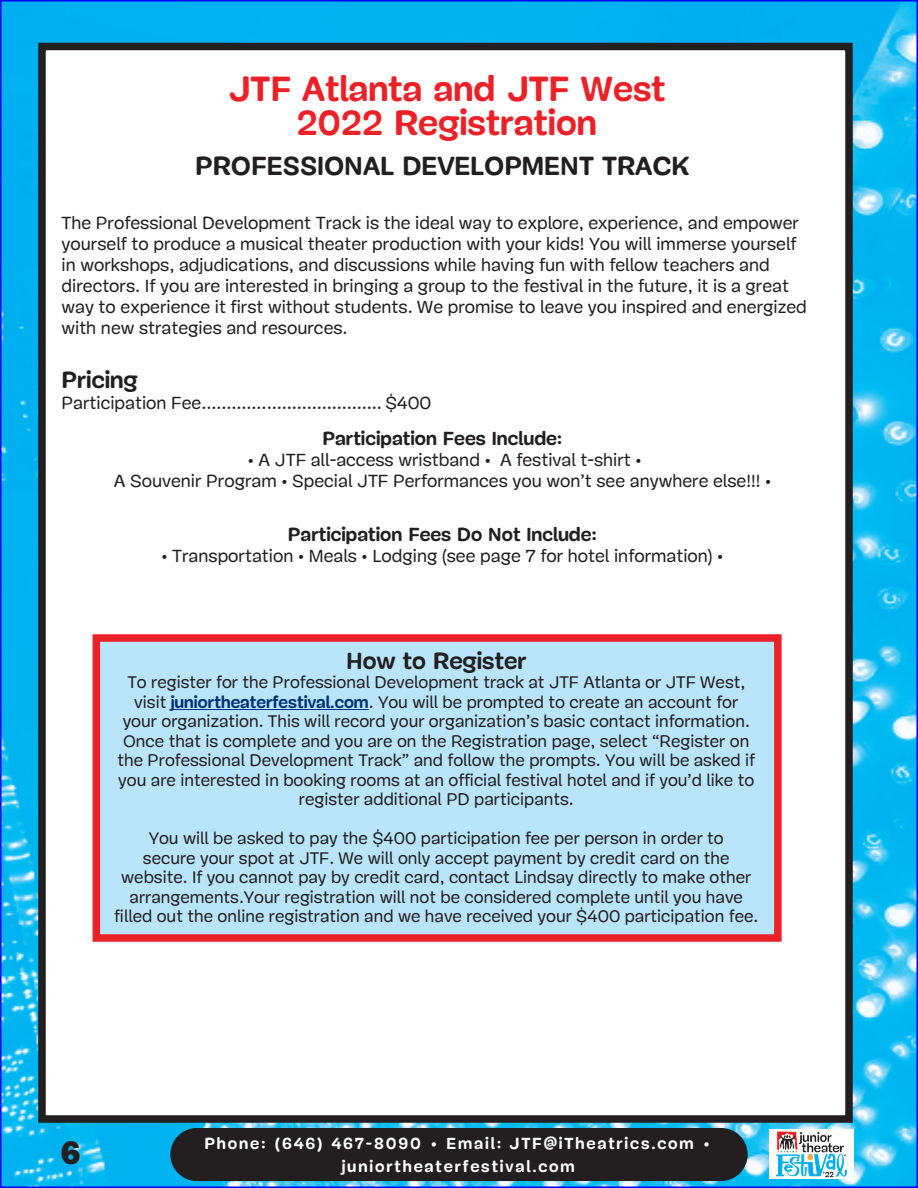
<style>
.page{position:relative;width:918px;height:1188px;background:#fff}
.page>*{position:absolute;margin:0;border:0;box-sizing:border-box;transform-origin:0 0}
.t1{font:700 36px "Mija";color:#ec2127}
.t2{font:33px "ITC Franklin Gothic Std Hvy";color:#231f20}
.t3{font:700 27px "Mija";color:#231f20}
.t4{font:700 27px "Mija";color:#fff}
.t5{font:700 24px "Mija";color:#231f20}
.t6{font:700 19.5px "Mija";color:#231f20}
.t7{font:18px/21px "Mija";color:#231f20}
.t8{font:17.25px/19.5px "Mija";color:#231f20;text-align:center}
.t9{font:700 16.5px "Mija";letter-spacing:.11em;color:#fff}
.s1{font-weight:700;color:#013374}
</style>
<div class="page">
<img style="left:3px;top:3px;width:912px;height:1182px">
<div style="left:42px;top:46px;width:807px;height:1073px;background:#fff"></div>
<div style="left:38px;top:43px;width:815px;height:1080px;border:8px solid #231f20"></div>
<div style="left:170px;top:1128px;width:578px;height:53px;background:#231f20;border-radius:27px"></div>
<div style="left:770px;top:1130px;width:84px;height:49px;background:#fff"></div>
<img style="left:776px;top:1131px;width:72px;height:47px">
<div style="left:93px;top:634px;width:689px;height:308px;background:#b9e5fa;border:8px solid #ec2127"></div>
<hr style="left:171px;top:709px;width:198px;height:1px;background:#013374">
<p class="t1" style="left:228px;top:69px;width:439px">JTF Atlanta and JTF West</p>
<p class="t1" style="left:297px;top:104px;width:302px">2022 Registration</p>
<p class="t3" style="left:195px;top:151px;width:496px">PROFESSIONAL DEVELOPMENT TRACK</p>
<p class="t7" style="left:62px;top:213px;width:747px">The Professional Development Track is the ideal way to explore, experience, and empower yourself to produce a musical theater production with your kids! You will immerse yourself in workshops, adjudications, and discussions while having fun with fellow teachers and directors. If you are interested in bringing a group to the festival in the future, it is a great way to experience it first without students. We promise to leave you inspired and energized with new strategies and resources.</p>
<p class="t5" style="left:62px;top:367px;width:78px">Pricing</p>
<p class="t7" style="left:62px;top:393px;width:371px">Participation Fee.................................... $400</p>
<p class="t6" style="left:323px;top:428px;width:241px">Participation Fees Include:</p>
<p class="t7" style="left:248px;top:450px;width:395px">• A JTF all-access wristband • A festival t-shirt •</p>
<p class="t7" style="left:114px;top:471px;width:659px">A Souvenir Program • Special JTF Performances you won’t see anywhere else!!! •</p>
<p class="t6" style="left:288px;top:524px;width:311px">Participation Fees Do Not Include:</p>
<p class="t7" style="left:161px;top:546px;width:563px">• Transportation • Meals • Lodging (see page 7 for hotel information) •</p>
<p class="t5" style="left:346px;top:648px;width:182px">How to Register</p>
<p class="t8" style="left:118px;top:673px;width:639px">To register for the Professional Development track at JTF Atlanta or JTF West, visit <span class="s1">juniortheaterfestival.com</span>. You will be prompted to create an account for your organization. This will record your organization’s basic contact information.<br>Once that is complete and you are on the Registration page, select “Register on the Professional Development Track” and follow the prompts. You will be asked if you are interested in booking rooms at an official festival hotel and if you’d like to register additional PD participants.</p>
<p class="t8" style="left:114px;top:829px;width:646px">You will be asked to pay the $400 participation fee per person in order to<br>secure your spot at JTF. We will only accept payment by credit card on the website. If you cannot pay by credit card, contact Lindsay directly to make other arrangements.Your registration will not be considered complete until you have filled out the online registration and we have received your $400 participation fee.</p>
<h2 class="t2" style="left:61px;top:1134px;width:21px">6</h2>
<h3 class="t4" style="left:451px;top:1124px;width:18px">6</h3>
<p class="t9" style="left:509px;top:1135px;width:203px">JTF@iTheatrics.com •</p>
<p class="t9" style="left:204px;top:1135px;width:298px">Phone: (646) 467-8090 • Email:</p>
<p class="t9" style="left:342px;top:1157px;width:234px">juniortheaterfestival.com</p>
</div>
